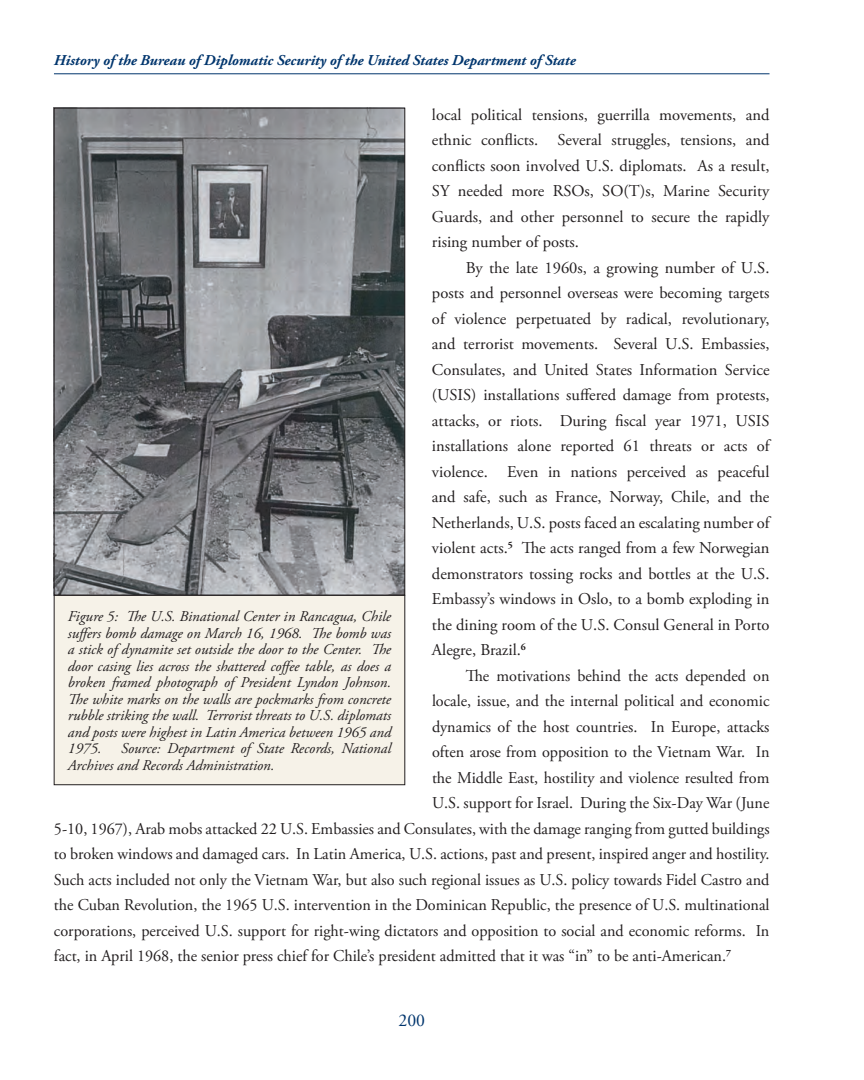
<style>
.page{position:relative;width:864px;height:1080px;background:#fff}
.page>*{position:absolute;margin:0;border:0;box-sizing:border-box;transform-origin:0 0}
.t1{font:18px "Adobe Garamond Pro";color:#00356d}
.t2{font:16.5px/25.5px "Adobe Garamond Pro";color:#231f20;text-align:justify}
.t3{font:italic 15px/16.5px "Adobe Garamond Pro";color:#231f20;text-align:justify}
.t4{font:italic 700 15px "Adobe Garamond Pro";color:#00356d}
</style>
<div class="page">
<hr style="left:54px;top:74px;width:715px;height:1px;background:#00356d">
<img style="left:56px;top:110px;width:347px;height:483px">
<div style="left:54px;top:595px;width:351px;height:190px;background:#f6f2e8"></div>
<div style="left:54px;top:595px;width:351px;height:190px;border:1px solid #231f20"></div>
<p class="t4" style="left:54px;top:51px;width:523px">History of the Bureau of Diplomatic Security of the United States Department of State</p>
<p class="t2" style="left:432px;top:103px;width:339px">local political tensions, guerrilla movements, and ethnic conflicts. Several struggles, tensions, and conflicts soon involved U.S. diplomats. As a result, SY needed more RSOs, SO(T)s, Marine Security Guards, and other personnel to secure the rapidly rising number of posts.</p>
<p class="t2" style="left:432px;top:255px;width:339px;text-indent:34px">By the late 1960s, a growing number of U.S. posts and personnel overseas were becoming targets of violence perpetuated by radical, revolutionary, and terrorist movements. Several U.S. Embassies, Consulates, and United States Information Service (USIS) installations suffered damage from protests, attacks, or riots. During fiscal year 1971, USIS installations alone reported 61 threats or acts of violence. Even in nations perceived as peaceful and safe, such as France, Norway, Chile, and the Netherlands, U.S. posts faced an escalating number of violent acts.<sup>5</sup> The acts ranged from a few Norwegian demonstrators tossing rocks and bottles at the U.S.<br>Embassy’s windows in Oslo, to a bomb exploding in the dining room of the U.S. Consul General in Porto Alegre, Brazil.<sup>6</sup></p>
<p class="t2" style="left:466px;top:664px;width:305px">The motivations behind the acts depended on</p>
<p class="t2" style="left:432px;top:689px;width:339px">locale, issue, and the internal political and economic</p>
<p class="t2" style="left:432px;top:715px;width:339px">dynamics of the host countries. In Europe, attacks</p>
<p class="t2" style="left:432px;top:740px;width:339px">often arose from opposition to the Vietnam War. In</p>
<p class="t2" style="left:432px;top:766px;width:339px">the Middle East, hostility and violence resulted from</p>
<p class="t2" style="left:432px;top:791px;width:339px">U.S. support for Israel. During the Six-Day War (June</p>
<p class="t2" style="left:54px;top:816px;width:717px">5-10, 1967), Arab mobs attacked 22 U.S. Embassies and Consulates, with the damage ranging from gutted buildings</p>
<p class="t2" style="left:54px;top:842px;width:717px">to broken windows and damaged cars. In Latin America, U.S. actions, past and present, inspired anger and hostility.</p>
<p class="t2" style="left:54px;top:867px;width:717px">Such acts included not only the Vietnam War, but also such regional issues as U.S. policy towards Fidel Castro and</p>
<p class="t2" style="left:54px;top:893px;width:717px">the Cuban Revolution, the 1965 U.S. intervention in the Dominican Republic, the presence of U.S. multinational</p>
<p class="t2" style="left:54px;top:918px;width:717px">corporations, perceived U.S. support for right-wing dictators and opposition to social and economic reforms. In</p>
<p class="t2" style="left:54px;top:944px;width:679px">fact, in April 1968, the senior press chief for Chile’s president admitted that it was “in” to be anti-American.<sup>7</sup></p>
<p class="t3" style="left:68px;top:609px;width:325px">Figure 5: The U.S. Binational Center in Rancagua, Chile suffers bomb damage on March 16, 1968. The bomb was a stick of dynamite set outside the door to the Center. The door casing lies across the shattered coffee table, as does a broken framed photograph of President Lyndon Johnson.<br>The white marks on the walls are pockmarks from concrete rubble striking the wall. Terrorist threats to U.S. diplomats and posts were highest in Latin America between 1965 and 1975.</p>
<p class="t3" style="left:68px;top:741px;width:325px;text-indent:53px">Source: Department of State Records, National<br>Archives and Records Administration.</p>
<p class="t1" style="left:398px;top:1009px;width:28px">200</p>
</div>
